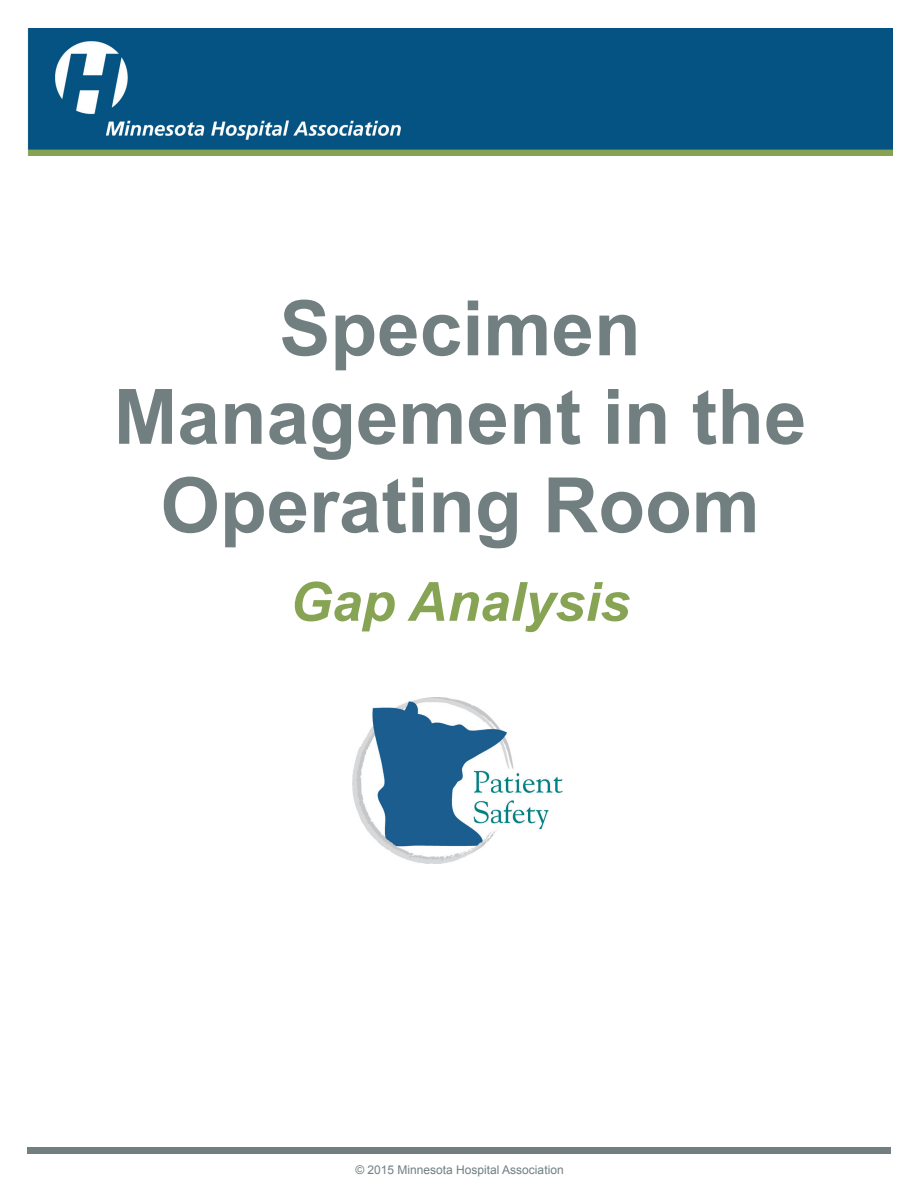
<style>
.page{position:relative;width:918px;height:1188px;background:#fff}
.page>*{position:absolute;margin:0;border:0;box-sizing:border-box;transform-origin:0 0}
.CoverTitle{font:700 76.5px/88.5px "Arial";color:#717f81;text-align:center}
.CoverTitle-2{font:italic 700 54px "Arial";color:#86a454}
.t1{font:12px "Arial";color:#717f81}
</style>
<div class="page">
<img style="left:353px;top:697px;width:210px;height:167px">
<div style="left:27px;top:1147px;width:864px;height:7px;background:#717f81"></div>
<img style="left:28px;top:28px;width:864px;height:128px">
<p class="CoverTitle" style="left:114px;top:286px;width:694px">Specimen<br>Management in the<br>Operating Room</p>
<p class="CoverTitle-2" style="left:290px;top:566px;width:342px">Gap Analysis</p>
<p class="t1" style="left:355px;top:1162px;width:210px">© 2015 Minnesota Hospital Association</p>
</div>
